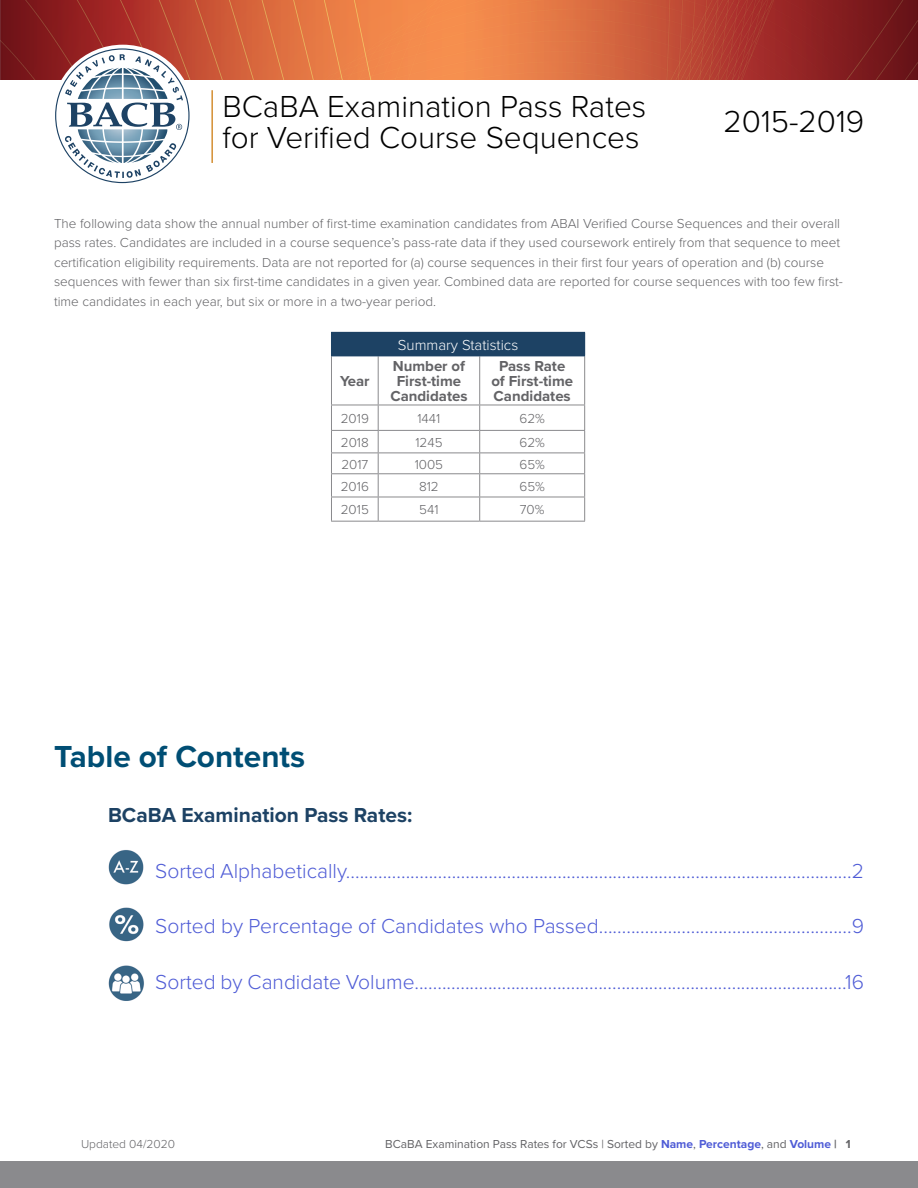
<style>
.page{position:relative;width:918px;height:1188px;background:#fff}
.page>*{position:absolute;margin:0;border:0;box-sizing:border-box;transform-origin:0 0}
.t1{font:300 31.5px/31.5px "Proxima Nova";color:#000}
.t2{font:700 31.5px "Proxima Nova";color:#004e74}
.t3{font:300 21px "Proxima Nova";color:#4f5cd6}
.t4{font:700 21px "Proxima Nova";color:#1d4264}
.t5{font:700 15px/15px "Proxima Nova";color:#636366;text-align:center}
.t6{font:300 15px "Proxima Nova";color:#fff}
.t7{font:300 13.5px/19.5px "Proxima Nova";color:#636366}
.t8{font:12px "Proxima Nova";color:#636366}
.t9{font:300 12px "Proxima Nova";color:#636366}
.s1{font-weight:700;color:#4f5cd6}
.s2{font-weight:700}
</style>
<div class="page">
<div style="left:0;top:1161px;width:918px;height:27px;background:#8a8a8d"></div>
<img style="left:0;top:0;width:918px;height:80px">
<div style="left:52px;top:45px;width:142px;height:142px;background:#fff;border-radius:50%"></div>
<svg style="left:55px;top:48px;width:135px;height:135px"></svg>
<hr style="left:211px;top:90px;width:2px;height:73px;background:#d48f33">
<div style="left:331px;top:332px;width:254px;height:24px;background:#1d4264"></div>
<hr style="left:331px;top:430px;width:47px;height:1px;background:#8a8a8d">
<hr style="left:378px;top:430px;width:102px;height:1px;background:#8a8a8d">
<hr style="left:480px;top:430px;width:105px;height:1px;background:#8a8a8d">
<hr style="left:331px;top:453px;width:47px;height:1px;background:#8a8a8d">
<hr style="left:378px;top:453px;width:102px;height:1px;background:#8a8a8d">
<hr style="left:480px;top:453px;width:105px;height:1px;background:#8a8a8d">
<hr style="left:331px;top:473px;width:47px;height:1px;background:#8a8a8d">
<hr style="left:378px;top:473px;width:102px;height:1px;background:#8a8a8d">
<hr style="left:480px;top:473px;width:105px;height:1px;background:#8a8a8d">
<hr style="left:331px;top:497px;width:47px;height:1px;background:#8a8a8d">
<svg style="left:331px;top:406px;width:1px;height:115px"></svg>
<hr style="left:378px;top:497px;width:102px;height:1px;background:#8a8a8d">
<hr style="left:480px;top:497px;width:105px;height:1px;background:#8a8a8d">
<hr style="left:331px;top:521px;width:47px;height:1px;background:#8a8a8d">
<hr style="left:331px;top:356px;width:1px;height:49px;background:#8a8a8d">
<hr style="left:331px;top:405px;width:47px;height:1px;background:#8a8a8d">
<hr style="left:378px;top:405px;width:102px;height:1px;background:#8a8a8d">
<hr style="left:480px;top:405px;width:105px;height:1px;background:#8a8a8d">
<hr style="left:378px;top:356px;width:1px;height:49px;background:#8a8a8d">
<svg style="left:378px;top:405px;width:1px;height:116px"></svg>
<hr style="left:378px;top:521px;width:102px;height:1px;background:#8a8a8d">
<hr style="left:479px;top:356px;width:1px;height:49px;background:#8a8a8d">
<hr style="left:584px;top:356px;width:1px;height:49px;background:#8a8a8d">
<svg style="left:479px;top:405px;width:1px;height:116px"></svg>
<svg style="left:584px;top:405px;width:1px;height:116px"></svg>
<hr style="left:480px;top:521px;width:105px;height:1px;background:#8a8a8d">
<hr style="left:331px;top:356px;width:47px;height:1px;background:#1d4264">
<hr style="left:378px;top:356px;width:102px;height:1px;background:#1d4264">
<hr style="left:480px;top:356px;width:105px;height:1px;background:#1d4264">
<img style="left:108px;top:850px;width:36px;height:35px">
<img style="left:109px;top:907px;width:35px;height:35px">
<img style="left:108px;top:965px;width:36px;height:36px">
<h1 class="t1" style="left:222px;top:89px;width:425px">BCaBA Examination Pass Rates for Verified Course Sequences</h1>
<h1 class="t1" style="left:724px;top:104px;width:142px">2015-2019</h1>
<p class="t7" style="left:54px;top:213px;width:790px">The following data show the annual number of first-time examination candidates from ABAI Verified Course Sequences and their overall pass rates. Candidates are included in a course sequence’s pass-rate data if they used coursework entirely from that sequence to meet certification eligibility requirements. Data are not reported for (a) course sequences in their first four years of operation and (b) course sequences with fewer than six first-time candidates in a given year. Combined data are reported for course sequences with too few first&shy;time candidates in each year, but six or more in a two-year period.</p>
<p class="t6" style="left:398px;top:334px;width:122px">Summary Statistics</p>
<p class="t5" style="left:340px;top:374px;width:31px">Year</p>
<p class="t5" style="left:390px;top:359px;width:79px">Number of<br>First-time<br>Candidates</p>
<p class="t5" style="left:491px;top:359px;width:83px">Pass Rate of First-time<br>Candidates</p>
<p class="t7" style="left:341px;top:408px;width:30px">2019</p>
<p class="t7" style="left:417px;top:408px;width:24px">1441</p>
<p class="t7" style="left:519px;top:408px;width:27px">62%</p>
<p class="t7" style="left:341px;top:432px;width:29px">2018</p>
<p class="t7" style="left:415px;top:432px;width:29px">1245</p>
<p class="t7" style="left:519px;top:432px;width:27px">62%</p>
<p class="t7" style="left:341px;top:454px;width:28px">2017</p>
<p class="t7" style="left:415px;top:454px;width:30px">1005</p>
<p class="t7" style="left:519px;top:454px;width:27px">65%</p>
<p class="t7" style="left:341px;top:476px;width:30px">2016</p>
<p class="t7" style="left:419px;top:476px;width:21px">812</p>
<p class="t7" style="left:519px;top:476px;width:27px">65%</p>
<p class="t7" style="left:341px;top:499px;width:30px">2015</p>
<p class="t7" style="left:419px;top:499px;width:21px">541</p>
<p class="t7" style="left:520px;top:499px;width:26px">70%</p>
<h1 class="t2" style="left:54px;top:733px;width:253px">Table of Contents</h1>
<h2 class="t4" style="left:108px;top:799px;width:306px">BCaBA Examination Pass Rates:</h2>
<h2 class="t3" style="left:155px;top:855px;width:710px">Sorted Alphabetically..............................................................................................................2</h2>
<h2 class="t3" style="left:155px;top:910px;width:710px">Sorted by Percentage of Candidates who Passed.......................................................9</h2>
<h2 class="t3" style="left:155px;top:966px;width:710px">Sorted by Candidate Volume..............................................................................................16</h2>
<p class="t9" style="left:81px;top:1135px;width:95px">Updated 04/2020</p>
<p class="t8" style="left:385px;top:1135px;width:467px">BCaBA Examination Pass Rates for VCSs | Sorted by <span class="s1">Name</span>, <span class="s1">Percentage</span>, and <span class="s1">Volume</span> <span class="s2">| 1</span></p>
</div>
